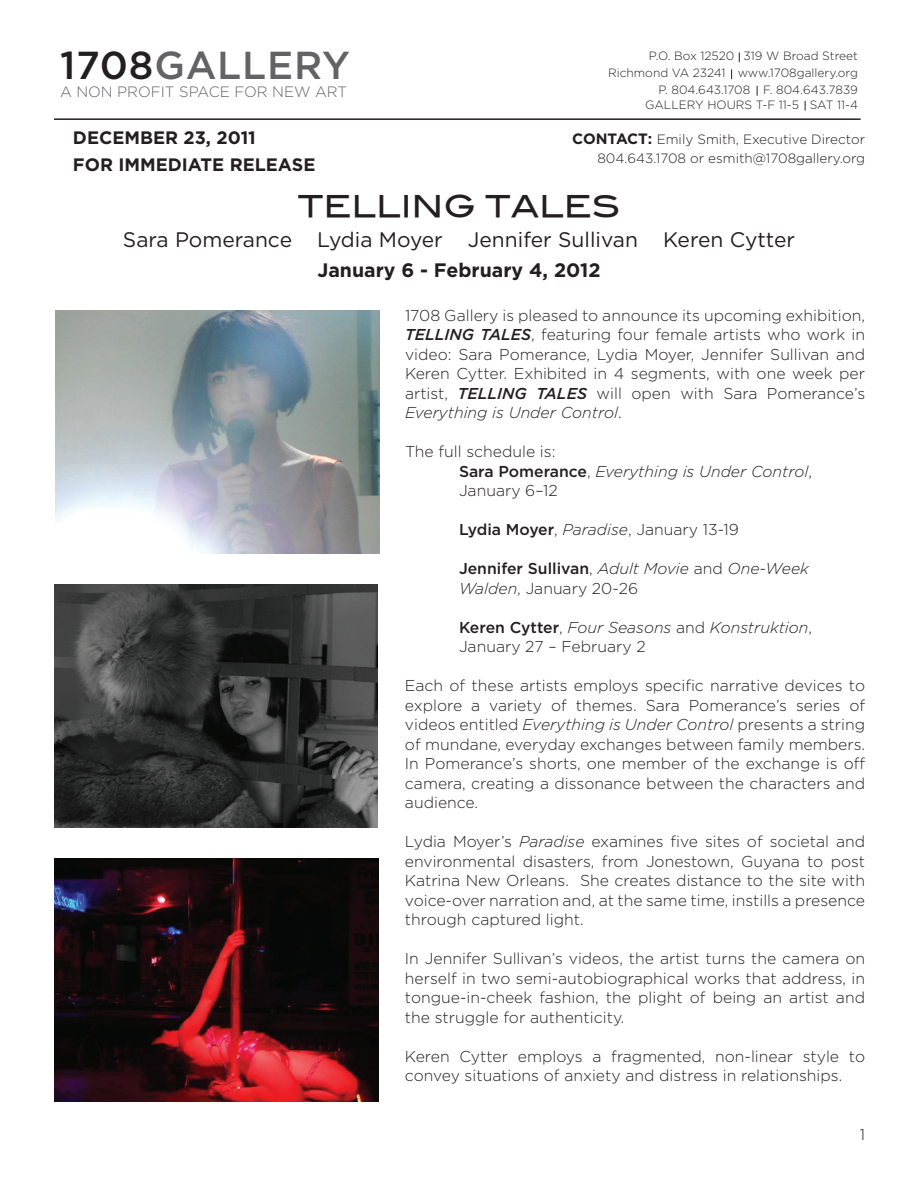
<style>
.page{position:relative;width:918px;height:1188px;background:#fff}
.page>*{position:absolute;margin:0;border:0;box-sizing:border-box;transform-origin:0 0}
.t1{font:500 39px "Gotham";letter-spacing:.02em;color:#636366}
.t2{font:30px "Blair Md ITCTT Medium";color:#231f20}
.t3{font:21px "Gotham";color:#231f20}
.t4{font:700 19.5px "Gotham";color:#231f20}
.t5{font:700 18px "Gotham";color:#231f20}
.t6{font:300 15.75px/19.5px "Gotham";color:#231f20;text-align:justify}
.t7{font:italic 300 15.75px/19.5px "Gotham";color:#231f20}
.t8{font:300 15px "Gotham";color:#636366}
.t9{font:300 13.5px "Gotham";color:#231f20}
.t10{font:300 12px "Gotham";color:#231f20}
.s1{color:#231f20}
.s2{font-weight:700;font-size:15px}
.s3{font-weight:500;font-style:italic}
.s4{font-style:italic}
.s5{font-weight:500;font-style:normal}
.s6{font-style:normal}
.s7{font-weight:500}
</style>
<div class="page">
<hr style="left:54px;top:118px;width:807px;height:2px;background:#231f20">
<img style="left:54px;top:585px;width:324px;height:243px">
<img style="left:55px;top:310px;width:324px;height:243px">
<img style="left:54px;top:859px;width:324px;height:243px">
<p class="t1" style="left:60px;top:43px;width:291px"><span class="s1">1708</span>GALLERY</p>
<p class="t8" style="left:60px;top:84px;width:289px">A NON PROFIT SPACE FOR NEW ART</p>
<p class="t5" style="left:73px;top:128px;width:184px">DECEMBER 23, 2011</p>
<p class="t5" style="left:73px;top:155px;width:244px">FOR IMMEDIATE RELEASE</p>
<p class="t10" style="left:649px;top:50px;width:211px">P.O. Box 12520 319 W Broad Street</p>
<p class="t10" style="left:608px;top:67px;width:251px">Richmond VA 23241 www.1708gallery.org</p>
<p class="t10" style="left:658px;top:84px;width:201px">P. 804.643.1708 F. 804.643.7839</p>
<p class="t10" style="left:645px;top:99px;width:214px">GALLERY HOURS T-F 11-5 SAT 11-4</p>
<p class="t9" style="left:572px;top:132px;width:294px"><span class="s2">CONTACT:</span> Emily Smith, Executive Director</p>
<p class="t9" style="left:597px;top:151px;width:269px">804.643.1708 or esmith@1708gallery.org</p>
<p class="t2" style="left:298px;top:181px;width:324px">TELLING TALES</p>
<p class="t3" style="left:123px;top:228px;width:674px">Sara Pomerance Lydia Moyer Jennifer Sullivan Keren Cytter</p>
<p class="t4" style="left:317px;top:259px;width:285px">January 6 - February 4, 2012</p>
<p class="t6" style="left:405px;top:305px;width:462px">1708 Gallery is pleased to announce its upcoming exhibition, <span class="s3">TELLING TALES</span>, featuring four female artists who work in video: Sara Pomerance, Lydia Moyer, Jennifer Sullivan and Keren Cytter. Exhibited in 4 segments, with one week per artist, <span class="s3">TELLING TALES</span> will open with Sara Pomerance’s <span class="s4">Everything is Under Control</span>.</p>
<p class="t6" style="left:405px;top:442px;width:152px">The full schedule is:</p>
<p class="t7" style="left:459px;top:461px;width:355px"><span class="s5">Sara Pomerance</span><span class="s6">,</span> Everything is Under Control<span class="s6">,<br>January 6–12</span></p>
<p class="t6" style="left:459px;top:520px;width:282px"><span class="s7">Lydia Moyer</span>, <span class="s4">Paradise</span>, January 13-19</p>
<p class="t7" style="left:459px;top:559px;width:352px"><span class="s5">Jennifer Sullivan</span><span class="s6">,</span> Adult Movie <span class="s6">and</span> One-Week<br>Walden<span class="s6">, January 20-26</span></p>
<p class="t6" style="left:459px;top:617px;width:355px"><span class="s7">Keren Cytter</span>, <span class="s4">Four Seasons</span> and <span class="s4">Konstruktion</span>,<br>January 27 – February 2</p>
<p class="t6" style="left:405px;top:676px;width:462px">Each of these artists employs specific narrative devices to explore a variety of themes. Sara Pomerance’s series of videos entitled <span class="s4">Everything is Under Control</span> presents a string of mundane, everyday exchanges between family members.<br>In Pomerance’s shorts, one member of the exchange is off camera, creating a dissonance between the characters and audience.</p>
<p class="t6" style="left:405px;top:832px;width:462px">Lydia Moyer’s <span class="s4">Paradise</span> examines five sites of societal and environmental disasters, from Jonestown, Guyana to post Katrina New Orleans. She creates distance to the site with voice-over narration and, at the same time, instills a presence through captured light.</p>
<p class="t6" style="left:405px;top:949px;width:462px">In Jennifer Sullivan’s videos, the artist turns the camera on herself in two semi-autobiographical works that address, in tongue-in-cheek fashion, the plight of being an artist and the struggle for authenticity.</p>
<p class="t6" style="left:405px;top:1046px;width:462px">Keren Cytter employs a fragmented, non-linear style to convey situations of anxiety and distress in relationships.</p>
<p class="t6" style="left:860px;top:1124px;width:7px">1</p>
</div>
